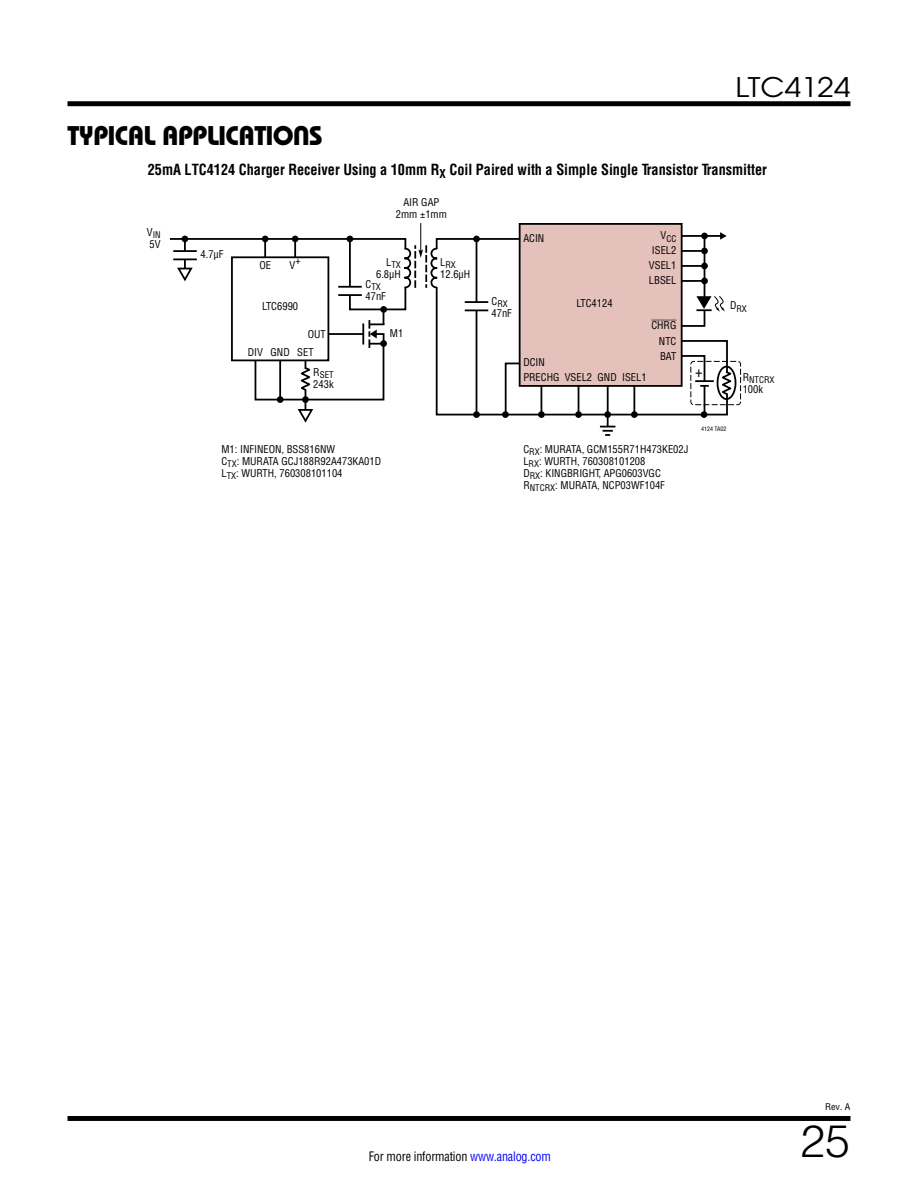
<style>
.page{position:relative;width:918px;height:1188px;background:#fff}
.page>*{position:absolute;margin:0;border:0;box-sizing:border-box;transform-origin:0 0}
.t1{font:300 45px "Helvetica";color:#000}
.t2{font:27px "Linear Bauhaus";letter-spacing:-.02em;color:#000}
.t3{font:27px "Avant Garde";color:#000;scale:1.1 1}
.t4{font:700 15px "Linear Helv Cond";color:#000;scale:.95 1}
.t5{font:15px "Linear Helv Cond";color:#000}
.t6{font:12.75px "Linear Helv Cond";letter-spacing:-.015em;color:#000;scale:.95 1}
.t7{font:10.5px/12px "Linear Helv Cond";color:#000}
.t8{font:10.5px "Linear Helv Cond Ovr";color:#000}
.t9{font:9px "Linear Helv Cond";color:#000}
.t10{font:9px "Linear Helv Cond";color:#000;scale:1.1 1}
.t11{font:6px "Linear Helv Cond";color:#000}
.s1{color:#00f}
</style>
<div class="page">
<div style="left:68px;top:1116px;width:782px;height:5px;background:#000"></div>
<div style="left:68px;top:101px;width:782px;height:5px;background:#000"></div>
<hr style="left:607px;top:378px;width:2px;height:49px;background:#000">
<svg style="left:435px;top:237px;width:293px;height:179px"></svg>
<svg style="left:600px;top:426px;width:15px;height:10px"></svg>
<div style="left:604px;top:411px;width:7px;height:7px;background:#000;border-radius:50%"></div>
<div style="left:631px;top:411px;width:7px;height:7px;background:#000;border-radius:50%"></div>
<div style="left:575px;top:411px;width:7px;height:7px;background:#000;border-radius:50%"></div>
<hr style="left:305px;top:353px;width:1px;height:59px;background:#000">
<svg style="left:298px;top:409px;width:15px;height:14px"></svg>
<div style="left:302px;top:396px;width:7px;height:7px;background:#000;border-radius:50%"></div>
<div style="left:538px;top:411px;width:7px;height:7px;background:#000;border-radius:50%"></div>
<div style="left:502px;top:411px;width:7px;height:7px;background:#000;border-radius:50%"></div>
<div style="left:473px;top:236px;width:7px;height:6px;background:#000;border-radius:50%"></div>
<div style="left:473px;top:411px;width:7px;height:7px;background:#000;border-radius:50%"></div>
<div style="left:701px;top:411px;width:6px;height:7px;background:#000;border-radius:50%"></div>
<div style="left:520px;top:224px;width:162px;height:162px;background:#e5c1bc"></div>
<div style="left:519px;top:223px;width:164px;height:164px;border:2px solid #000"></div>
<svg style="left:680px;top:232px;width:47px;height:96px"></svg>
<svg style="left:475px;top:303px;width:3px;height:6px"></svg>
<hr style="left:465px;top:309px;width:23px;height:2px;background:#000">
<hr style="left:465px;top:301px;width:23px;height:2px;background:#000">
<svg style="left:657px;top:354px;width:78px;height:62px"></svg>
<div style="left:717px;top:366px;width:19px;height:34px;border:2px solid #000;border-radius:50%"></div>
<div style="left:690px;top:361px;width:51px;height:44px;border:1px dashed #000;border-radius:3px"></div>
<svg style="left:169px;top:223px;width:270px;height:178px"></svg>
<h2 class="t3" style="left:736px;top:70px;width:106px">LTC4124</h2>
<h2 class="t2" style="left:68px;top:119px;width:257px">TYPICAL APPLICATIONS</h2>
<h3 class="t4" style="left:148px;top:160px;width:653px">25mA LTC4124 Charger Receiver Using a 10mm R<sub>X</sub> Coil Paired with a Simple Single Transistor Transmitter</h3>
<p class="t9" style="left:147px;top:229px;width:15px"><sup>V</sup>IN</p>
<p class="t7" style="left:150px;top:238px;width:13px">5V</p>
<p class="t7" style="left:201px;top:249px;width:25px">4.7µF</p>
<p class="t7" style="left:396px;top:196px;width:53px;text-align:center">AIR GAP<br>2mm ±1mm</p>
<p class="t9" style="left:661px;top:233px;width:17px"><sup>V</sup>CC</p>
<p class="t7" style="left:649px;top:243px;width:29px;line-height:15px;text-align:justify">ISEL2<br>VSEL1<br>LBSEL</p>
<p class="t8" style="left:651px;top:319px;width:27px">CHRG</p>
<p class="t7" style="left:523px;top:232px;width:23px">ACIN</p>
<p class="t9" style="left:386px;top:259px;width:16px"><sup>L</sup>TX</p>
<p class="t7" style="left:376px;top:268px;width:26px">6.8µH</p>
<p class="t9" style="left:365px;top:282px;width:17px"><sup>C</sup>TX</p>
<p class="t7" style="left:366px;top:290px;width:22px">47nF</p>
<p class="t9" style="left:440px;top:259px;width:17px"><sup>L</sup>RX</p>
<p class="t7" style="left:440px;top:268px;width:32px">12.6µH</p>
<p class="t7" style="left:290px;top:257px;width:13px">V+</p>
<p class="t7" style="left:259px;top:259px;width:13px">OE</p>
<p class="t9" style="left:492px;top:298px;width:18px"><sup>C</sup>RX</p>
<p class="t7" style="left:492px;top:307px;width:22px">47nF</p>
<p class="t7" style="left:577px;top:297px;width:37px">LTC4124</p>
<p class="t7" style="left:262px;top:300px;width:37px">LTC6990</p>
<p class="t9" style="left:730px;top:303px;width:18px"><sup>D</sup>RX</p>
<p class="t7" style="left:390px;top:327px;width:15px">M1</p>
<p class="t7" style="left:308px;top:328px;width:20px">OUT</p>
<p class="t7" style="left:659px;top:334px;width:19px;line-height:15px">NTC<br>BAT</p>
<p class="t7" style="left:248px;top:346px;width:67px">DIV GND SET</p>
<p class="t7" style="left:523px;top:355px;width:38px;line-height:15px">DCIN<br>PRECHG</p>
<h3 class="t5" style="left:695px;top:362px;width:9px">+</h3>
<p class="t9" style="left:313px;top:369px;width:22px"><sup>R</sup>SET</p>
<p class="t7" style="left:313px;top:378px;width:22px">243k</p>
<p class="t9" style="left:743px;top:374px;width:33px"><sup>R</sup>NTCRX</p>
<p class="t7" style="left:743px;top:383px;width:22px">100k</p>
<p class="t7" style="left:565px;top:371px;width:83px">VSEL2 GND ISEL1</p>
<p class="t11" style="left:701px;top:425px;width:27px">4124 TA02</p>
<p class="t7" style="left:221px;top:443px;width:161px">M1: INFINEON, BSS816NW<br>C<sub>TX</sub>: MURATA GCJ188R92A473KA01D<br>L<sub>TX</sub>: WURTH, 760308101104</p>
<p class="t7" style="left:523px;top:443px;width:167px">C<sub>RX</sub>: MURATA, GCM155R71H473KE02J<br>L<sub>RX</sub>: WURTH, 760308101208<br>D<sub>RX</sub>: KINGBRIGHT, APG0603VGC<br>R<sub>NTCRX</sub>: MURATA, NCP03WF104F</p>
<p class="t6" style="left:369px;top:1148px;width:193px">For more information <span class="s1">www.analog.com</span></p>
<p class="t10" style="left:825px;top:1102px;width:24px">Rev. A</p>
<h1 class="t1" style="left:800px;top:1113px;width:52px">25</h1>
</div>
